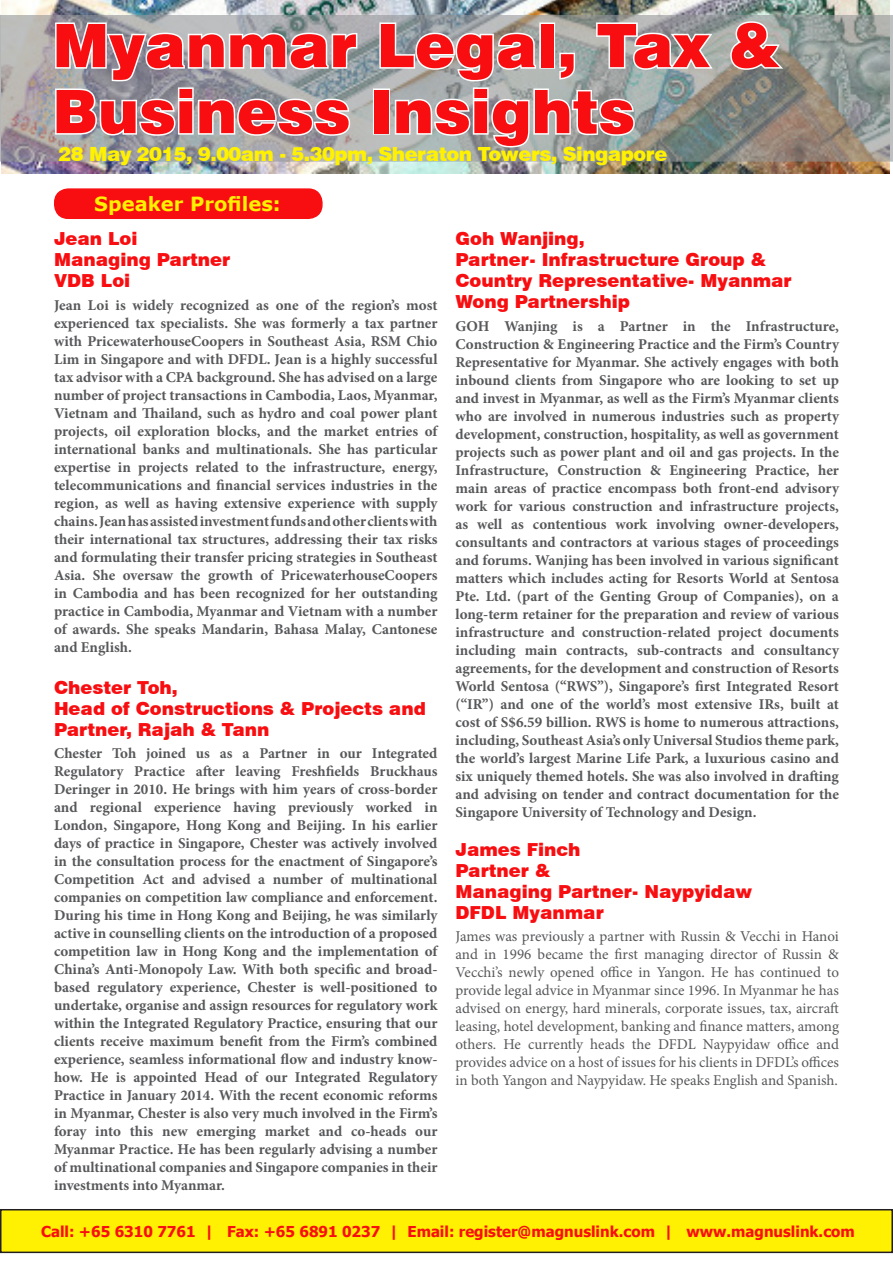
<style>
.page{position:relative;width:893px;height:1263px;background:#fff}
.page>*{position:absolute;margin:0;border:0;box-sizing:border-box;transform-origin:0 0}
.t1{font:900 60px/66px "Swiss 721 BT";color:#f80e10}
.t2{font:900 19.5px "Swiss 721 BT";letter-spacing:-.025em;color:#fff101}
.t3{font:700 19.5px "Verdana";color:#fff101}
.t4{font:900 18px "Swiss 721 BT";color:#f80e10}
.t5{font:700 15px/18px "Minion Pro";color:#57585a;text-align:justify}
.t6{font:15px/18px "Minion Pro";letter-spacing:-.005em;color:#57585a;text-align:justify}
.t7{font:700 15px "Tahoma";color:#f80e10}
</style>
<div class="page">
<div style="left:55px;top:189px;width:267px;height:29px;background:#f80e10;border-radius:14px"></div>
<div style="left:54px;top:188px;width:269px;height:31px;border:2px solid #f80e10;border-radius:14px"></div>
<div style="left:1px;top:1210px;width:891px;height:42px;background:#fff101"></div>
<div style="left:0;top:1209px;width:893px;height:44px;border:2px solid #231f20"></div>
<img style="left:1px;top:0;width:888px;height:173px">
<svg style="left:0;top:15px;width:893px;height:147px;background:#999996"></svg>
<svg style="left:728px;top:20px;width:56px;height:51px"></svg>
<svg style="left:54px;top:8px;width:305px;height:130px"></svg>
<div style="left:373px;top:88px;width:17px;height:47px;border:3px solid #fff"></div>
<svg style="left:378px;top:21px;width:337px;height:128px;background:#b0b5b3"></svg>
<svg style="left:0;top:15px;width:1px;height:146px"></svg>
<p class="t1" style="left:53px;top:12px;width:729px">Myanmar Legal, Tax &amp;<br>Business Insights</p>
<p class="t2" style="left:59px;top:142px;width:610px">28 May 2015, 9.00am - 5.30pm, Sheraton Towers, Singapore</p>
<p class="t3" style="left:94px;top:190px;width:188px">Speaker Profiles:</p>
<p class="t4" style="left:54px;top:228px;width:85px">Jean Loi</p>
<p class="t4" style="left:54px;top:249px;width:178px">Managing Partner</p>
<p class="t4" style="left:54px;top:270px;width:78px">VDB Loi</p>
<p class="t5" style="left:54px;top:296px;width:385px">Jean Loi is widely recognized as one of the region’s most experienced tax specialists. She was formerly a tax partner with PricewaterhouseCoopers in Southeast Asia, RSM Chio Lim in Singapore and with DFDL. Jean is a highly successful tax advisor with a CPA background. She has advised on a large number of project transactions in Cambodia, Laos, Myanmar, Vietnam and Thailand, such as hydro and coal power plant projects, oil exploration blocks, and the market entries of international banks and multinationals. She has particular expertise in projects related to the infrastructure, energy, telecommunications and financial services industries in the region, as well as having extensive experience with supply chains.Jeanhasassistedinvestmentfundsandotherclientswith their international tax structures, addressing their tax risks and formulating their transfer pricing strategies in Southeast Asia. She oversaw the growth of PricewaterhouseCoopers in Cambodia and has been recognized for her outstanding practice in Cambodia, Myanmar and Vietnam with a number of awards. She speaks Mandarin, Bahasa Malay, Cantonese and English.</p>
<p class="t4" style="left:54px;top:676px;width:125px">Chester Toh,</p>
<p class="t4" style="left:54px;top:697px;width:373px">Head of Constructions &amp; Projects and</p>
<p class="t4" style="left:54px;top:718px;width:217px">Partner, Rajah &amp; Tann</p>
<p class="t5" style="left:54px;top:744px;width:385px">Chester Toh joined us as a Partner in our Integrated Regulatory Practice after leaving Freshfields Bruckhaus Deringer in 2010. He brings with him years of cross-border and regional experience having previously worked in London, Singapore, Hong Kong and Beijing. In his earlier days of practice in Singapore, Chester was actively involved in the consultation process for the enactment of Singapore’s Competition Act and advised a number of multinational companies on competition law compliance and enforcement.<br>During his time in Hong Kong and Beijing, he was similarly active in counselling clients on the introduction of a proposed competition law in Hong Kong and the implementation of China’s Anti-Monopoly Law. With both specific and broad&shy;based regulatory experience, Chester is well-positioned to undertake, organise and assign resources for regulatory work within the Integrated Regulatory Practice, ensuring that our clients receive maximum benefit from the Firm’s combined experience, seamless informational flow and industry know&shy;how. He is appointed Head of our Integrated Regulatory Practice in January 2014. With the recent economic reforms in Myanmar, Chester is also very much involved in the Firm’s foray into this new emerging market and co-heads our Myanmar Practice. He has been regularly advising a number of multinational companies and Singapore companies in their investments into Myanmar.</p>
<p class="t4" style="left:455px;top:228px;width:131px">Goh Wanjing,</p>
<p class="t4" style="left:455px;top:249px;width:312px">Partner- Infrastructure Group &amp;</p>
<p class="t4" style="left:455px;top:270px;width:338px">Country Representative- Myanmar</p>
<p class="t4" style="left:455px;top:291px;width:176px">Wong Partnership</p>
<p class="t5" style="left:455px;top:317px;width:385px">GOH Wanjing is a Partner in the Infrastructure, Construction &amp; Engineering Practice and the Firm’s Country Representative for Myanmar. She actively engages with both inbound clients from Singapore who are looking to set up and invest in Myanmar, as well as the Firm’s Myanmar clients who are involved in numerous industries such as property development, construction, hospitality, as well as government projects such as power plant and oil and gas projects. In the Infrastructure, Construction &amp; Engineering Practice, her main areas of practice encompass both front-end advisory work for various construction and infrastructure projects, as well as contentious work involving owner-developers, consultants and contractors at various stages of proceedings and forums. Wanjing has been involved in various significant matters which includes acting for Resorts World at Sentosa Pte. Ltd. (part of the Genting Group of Companies), on a long-term retainer for the preparation and review of various infrastructure and construction-related project documents including main contracts, sub-contracts and consultancy agreements, for the development and construction of Resorts World Sentosa (“RWS”), Singapore’s first Integrated Resort (“IR”) and one of the world’s most extensive IRs, built at cost of S$6.59 billion. RWS is home to numerous attractions, including, Southeast Asia’s only Universal Studios theme park, the world’s largest Marine Life Park, a luxurious casino and six uniquely themed hotels. She was also involved in drafting and advising on tender and contract documentation for the Singapore University of Technology and Design.</p>
<p class="t4" style="left:455px;top:838px;width:127px">James Finch</p>
<p class="t4" style="left:455px;top:859px;width:96px">Partner &amp;</p>
<p class="t4" style="left:455px;top:880px;width:298px">Managing Partner- Naypyidaw</p>
<p class="t4" style="left:455px;top:901px;width:150px">DFDL Myanmar</p>
<p class="t6" style="left:455px;top:927px;width:385px">James was previously a partner with Russin &amp; Vecchi in Hanoi and in 1996 became the first managing director of Russin &amp; Vecchi’s newly opened office in Yangon. He has continued to provide legal advice in Myanmar since 1996. In Myanmar he has advised on energy, hard minerals, corporate issues, tax, aircraft leasing, hotel development, banking and finance matters, among others. He currently heads the DFDL Naypyidaw office and provides advice on a host of issues for his clients in DFDL’s offices in both Yangon and Naypyidaw. He speaks English and Spanish.</p>
<p class="t7" style="left:41px;top:1221px;width:815px">Call: +65 6310 7761 | Fax: +65 6891 0237 | Email: register@magnuslink.com | www.magnuslink.com</p>
</div>
